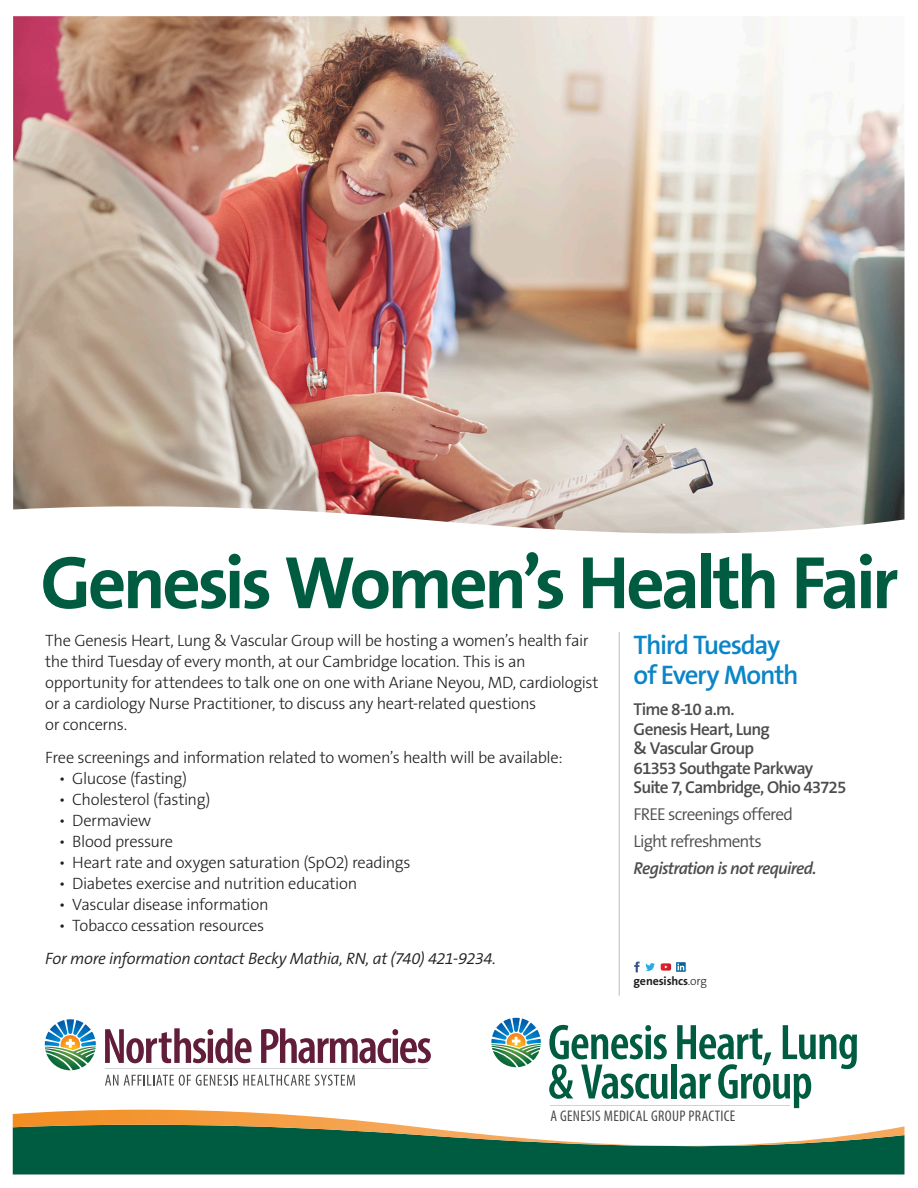
<style>
.page{position:relative;width:918px;height:1188px;background:#fff}
.page>*{position:absolute;margin:0;border:0;box-sizing:border-box;transform-origin:0 0}
.t1{font:700 75px "The Sans B7";letter-spacing:-.05em;color:#005c41}
.t2{font:600 condensed 50.25px/39.5px "Myriad Pro";letter-spacing:-.02em;color:#005c41}
.t3{font:600 27px/30px "The Sans B6";letter-spacing:-.045em;color:#0c85c8}
.t4{font:300 17.25px/27px "The Sans B4";letter-spacing:-.05em;color:#4b4c4d}
.t5{font:600 17.25px/19.5px "The Sans B6";letter-spacing:-.05em;color:#4b4c4d}
.t6{font:300 16.5px/21px "The Sans B3";letter-spacing:-.025em;color:#231f20}
.t7{font:italic 300 16.5px "The Sans B4";letter-spacing:-.02em;color:#231f20}
.t8{font:condensed 15.45px "Myriad Pro";letter-spacing:.015em;color:#4b4c4d}
.t9{font:700 12px "The Sans B7";letter-spacing:-.01em;color:#231f20}
.s1{font-family:"The Sans B6";font-weight:600}
.s2{font-family:"The Sans B6";font-weight:600;font-style:italic}
.s3{font-family:"The Sans B3";font-weight:300}
</style>
<div class="page">
<img style="left:13px;top:16px;width:891px;height:518px">
<div style="left:13px;top:1156px;width:891px;height:18px;background:#005c41"></div>
<svg style="left:661px;top:963px;width:10px;height:8px"></svg>
<svg style="left:634px;top:962px;width:21px;height:10px"></svg>
<svg style="left:676px;top:962px;width:10px;height:10px"></svg>
<svg style="left:677px;top:964px;width:10px;height:7px"></svg>
<svg style="left:13px;top:1110px;width:891px;height:46px"></svg>
<hr style="left:619px;top:632px;width:1px;height:364px;background:#bcbdc0">
<svg style="left:491px;top:1018px;width:50px;height:49px"></svg>
<hr style="left:550px;top:1105px;width:240px;height:1px;background:#d1d2d4">
<svg style="left:105px;top:1028px;width:147px;height:35px"></svg>
<svg style="left:261px;top:1028px;width:170px;height:35px"></svg>
<svg style="left:105px;top:1075px;width:13px;height:11px"></svg>
<svg style="left:124px;top:1075px;width:231px;height:11px"></svg>
<hr style="left:105px;top:1068px;width:323px;height:1px;background:#d1d2d4">
<svg style="left:45px;top:1019px;width:51px;height:51px"></svg>
<p class="t1" style="left:40px;top:543px;width:860px">Genesis Women’s Health Fair</p>
<p class="t6" style="left:45px;top:630px;width:555px">The Genesis Heart, Lung &amp; Vascular Group will be hosting a women’s health fair the third Tuesday of every month, at our Cambridge location. This is an opportunity for attendees to talk one on one with Ariane Neyou, MD, cardiologist or a cardiology Nurse Practitioner, to discuss any heart-related questions<br>or concerns.</p>
<p class="t6" style="left:45px;top:747px;width:519px">Free screenings and information related to women’s health will be available:</p>
<p class="t6" style="left:59px;top:768px;width:130px">• Glucose (fasting)</p>
<p class="t6" style="left:59px;top:789px;width:153px">• Cholesterol (fasting)</p>
<p class="t6" style="left:59px;top:810px;width:94px">• Dermaview</p>
<p class="t6" style="left:59px;top:831px;width:116px">• Blood pressure</p>
<p class="t6" style="left:59px;top:852px;width:353px">• Heart rate and oxygen saturation (SpO2) readings</p>
<p class="t6" style="left:59px;top:873px;width:300px">• Diabetes exercise and nutrition education</p>
<p class="t6" style="left:59px;top:894px;width:211px">• Vascular disease information</p>
<p class="t6" style="left:59px;top:915px;width:207px">• Tobacco cessation resources</p>
<p class="t7" style="left:45px;top:949px;width:452px">For more information contact Becky Mathia, RN, at (740) 421-9234.</p>
<p class="t3" style="left:634px;top:630px;width:166px">Third Tuesday of Every Month</p>
<p class="t5" style="left:634px;top:700px;width:103px">Time 8-10 a.m.</p>
<p class="t5" style="left:634px;top:719px;width:138px">Genesis Heart, Lung &amp; Vascular Group</p>
<p class="t5" style="left:634px;top:758px;width:181px">61353 Southgate Parkway</p>
<p class="t4" style="left:634px;top:774px;width:214px"><span class="s1">Suite 7, Cambridge, Ohio 43725<br></span>FREE screenings offered<br>Light refreshments<br><span class="s2">Registration is not required.</span></p>
<p class="t9" style="left:634px;top:975px;width:75px">genesishcs<span class="s3">.org</span></p>
<p class="t2" style="left:548px;top:1022px;width:313px">Genesis Heart, Lung &amp; Vascular Group</p>
<p class="t8" style="left:550px;top:1106px;width:186px">A GENESIS MEDICAL GROUP PRACTICE</p>
</div>
